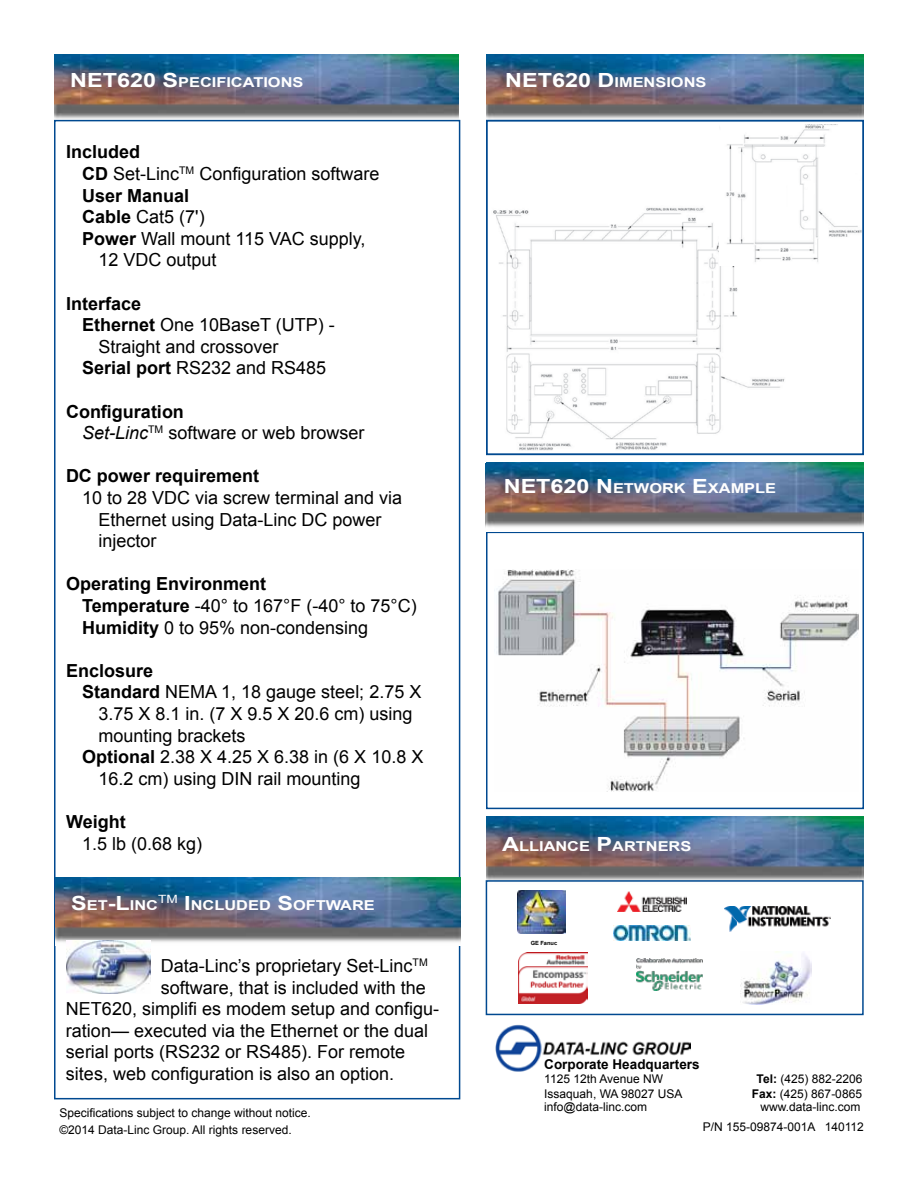
<style>
.page{position:relative;width:918px;height:1188px;background:#fff}
.page>*{position:absolute;margin:0;border:0;box-sizing:border-box;transform-origin:0 0}
.t1{font:700 19.5px "Arial";color:#fff;scale:1.2 1}
.t2{font:18px/21.6px "Arial";color:#000}
.t3{font:700 18px "Arial";color:#000}
.t4{font:700 13.65px "Arial";color:#fff;scale:1.2 1}
.t5{font:700 13.5px "Arial";color:#000}
.t6{font:700 13.2px "Arial";color:#fff;scale:1.5 1}
.t7{font:12px/16.6px "Arial";color:#000}
.t8{font:700 5.7px "Arial";color:#000}
.s1{font-size:19.5px}
.s2{font-weight:700}
.s3{font-style:italic}
.s4{font-size:13.65px}
.s5{font-size:18.75px}
</style>
<div class="page">
<img style="left:54px;top:54px;width:405px;height:66px">
<img style="left:486px;top:54px;width:378px;height:66px">
<img style="left:496px;top:1024px;width:194px;height:48px">
<img style="left:486px;top:816px;width:378px;height:64px">
<div style="left:486px;top:880px;width:378px;height:135px;border:2px solid #004990"></div>
<img style="left:740px;top:951px;width:71px;height:53px">
<img style="left:518px;top:890px;width:48px;height:44px">
<img style="left:724px;top:906px;width:107px;height:25px">
<img style="left:636px;top:958px;width:66px;height:32px">
<img style="left:614px;top:926px;width:76px;height:15px">
<img style="left:617px;top:891px;width:70px;height:21px">
<img style="left:518px;top:952px;width:70px;height:51px">
<div style="left:486px;top:532px;width:378px;height:277px;border:2px solid #004990"></div>
<img style="left:493px;top:207px;width:292px;height:243px">
<div style="left:757px;top:224px;width:30px;height:119px;background:#fff"></div>
<img style="left:720px;top:125px;width:141px;height:141px">
<div style="left:486px;top:120px;width:378px;height:335px;border:2px solid #004990"></div>
<img style="left:496px;top:569px;width:362px;height:223px">
<img style="left:486px;top:462px;width:378px;height:65px">
<img style="left:55px;top:877px;width:405px;height:65px">
<img style="left:66px;top:941px;width:84px;height:53px">
<p class="t4" style="left:70px;top:73px;width:196px"><span class="s1">NET620 S</span>PECIFICATIONS</p>
<p class="t3" style="left:66px;top:140px;width:76px">Included</p>
<p class="t2" style="left:82px;top:163px;width:299px"><span class="s2">CD</span> Set-Linc<sup>TM</sup> Configuration software</p>
<p class="t3" style="left:82px;top:183px;width:109px">User Manual</p>
<p class="t2" style="left:82px;top:206px;width:124px"><span class="s2">Cable</span> Cat5 (7')</p>
<p class="t2" style="left:82px;top:228px;width:285px"><span class="s2">Power</span> Wall mount 115 VAC supply,</p>
<p class="t2" style="left:98px;top:250px;width:120px">12 VDC output</p>
<p class="t3" style="left:66px;top:291px;width:77px">Interface</p>
<p class="t2" style="left:82px;top:314px;width:254px"><span class="s2">Ethernet</span> One 10BaseT (UTP) -</p>
<p class="t2" style="left:98px;top:336px;width:182px">Straight and crossover</p>
<p class="t2" style="left:82px;top:358px;width:246px"><span class="s2">Serial port</span> RS232 and RS485</p>
<p class="t2" style="left:82px;top:401px;width:284px;text-indent:-16px"><span class="s2">Configuration<br></span><span class="s3">Set-Linc</span><sup>TM</sup> software or web browser</p>
<p class="t3" style="left:66px;top:464px;width:195px">DC power requirement</p>
<p class="t2" style="left:98px;top:487px;width:305px;text-indent:-16px">10 to 28 VDC via screw terminal and via<br>Ethernet using Data-Linc DC power injector</p>
<p class="t2" style="left:82px;top:574px;width:336px;text-indent:-16px"><span class="s2">Operating Environment<br>Temperature</span> -40° to 167°F (-40° to 75°C)<br><span class="s2">Humidity</span> 0 to 95% non-condensing</p>
<p class="t3" style="left:66px;top:659px;width:89px">Enclosure</p>
<p class="t2" style="left:82px;top:682px;width:341px"><span class="s2">Standard</span> NEMA 1, 18 gauge steel; 2.75 X</p>
<p class="t2" style="left:98px;top:703px;width:316px">3.75 X 8.1 in. (7 X 9.5 X 20.6 cm) using</p>
<p class="t2" style="left:98px;top:725px;width:149px">mounting brackets</p>
<p class="t2" style="left:82px;top:746px;width:343px"><span class="s2">Optional</span> 2.38 X 4.25 X 6.38 in (6 X 10.8 X</p>
<p class="t2" style="left:98px;top:768px;width:264px">16.2 cm) using DIN rail mounting</p>
<p class="t3" style="left:66px;top:810px;width:61px">Weight</p>
<p class="t2" style="left:82px;top:833px;width:122px">1.5 lb (0.68 kg)</p>
<p class="t4" style="left:71px;top:896px;width:253px"><span class="s1">S</span>ET<span class="s1">-L</span>INC<sup>TM</sup> <span class="s1">I</span> NCLUDED <span class="s1">S</span>OFTWARE</p>
<p class="t2" style="left:161px;top:955px;width:268px">Data-Linc’s proprietary Set-Linc<sup>TM</sup></p>
<p class="t2" style="left:161px;top:977px;width:267px">software, that is included with the</p>
<p class="t2" style="left:66px;top:998px;width:375px">NET620, simplifi es modem setup and configu-</p>
<p class="t2" style="left:66px;top:1020px;width:364px">ration— executed via the Ethernet or the dual</p>
<p class="t2" style="left:66px;top:1042px;width:341px">serial ports (RS232 or RS485). For remote</p>
<p class="t2" style="left:66px;top:1063px;width:330px">sites, web configuration is also an option.</p>
<p class="t7" style="left:59px;top:1104px;width:253px">Specifications subject to change without notice. ©2014 Data-Linc Group. All rights reserved.</p>
<p class="t1" style="left:505px;top:67px;width:106px">NET620 D <span class="s4">IMEN</span></p>
<p class="t4" style="left:655px;top:73px;width:44px">SIONS</p>
<p class="t4" style="left:504px;top:480px;width:227px"><span class="s1">NET620 N</span>ETWORK <span class="s1">E</span>XAMP LE</p>
<p class="t6" style="left:499px;top:482px;width:192px"><span class="s5">A</span>BOUT <span class="s5">D</span>ATA<span class="s5">-L</span>INC <span class="s5">G</span> ROUP</p>
<p class="t4" style="left:502px;top:837px;width:122px"><span class="s1">A</span>LLIANCE <span class="s1">P</span>ARTNE</p>
<p class="t4" style="left:669px;top:837px;width:20px">RS</p>
<p class="t8" style="left:531px;top:939px;width:28px">GE Fanuc</p>
<p class="t5" style="left:544px;top:1055px;width:157px">Corporate Headquarters</p>
<p class="t7" style="left:544px;top:1071px;width:120px">1125 12th Avenue NW</p>
<p class="t7" style="left:757px;top:1071px;width:107px"><span class="s2">Tel:</span> (425) 882-2206</p>
<p class="t7" style="left:544px;top:1085px;width:140px">Issaquah, WA 98027 USA</p>
<p class="t7" style="left:752px;top:1085px;width:112px"><span class="s2">Fax:</span> (425) 867-0865</p>
<p class="t7" style="left:544px;top:1099px;width:104px">info@data-linc.com</p>
<p class="t7" style="left:761px;top:1099px;width:101px">www.data-linc.com</p>
<p class="t7" style="left:703px;top:1118px;width:163px">P/N 155-09874-001A 140112</p>
</div>
